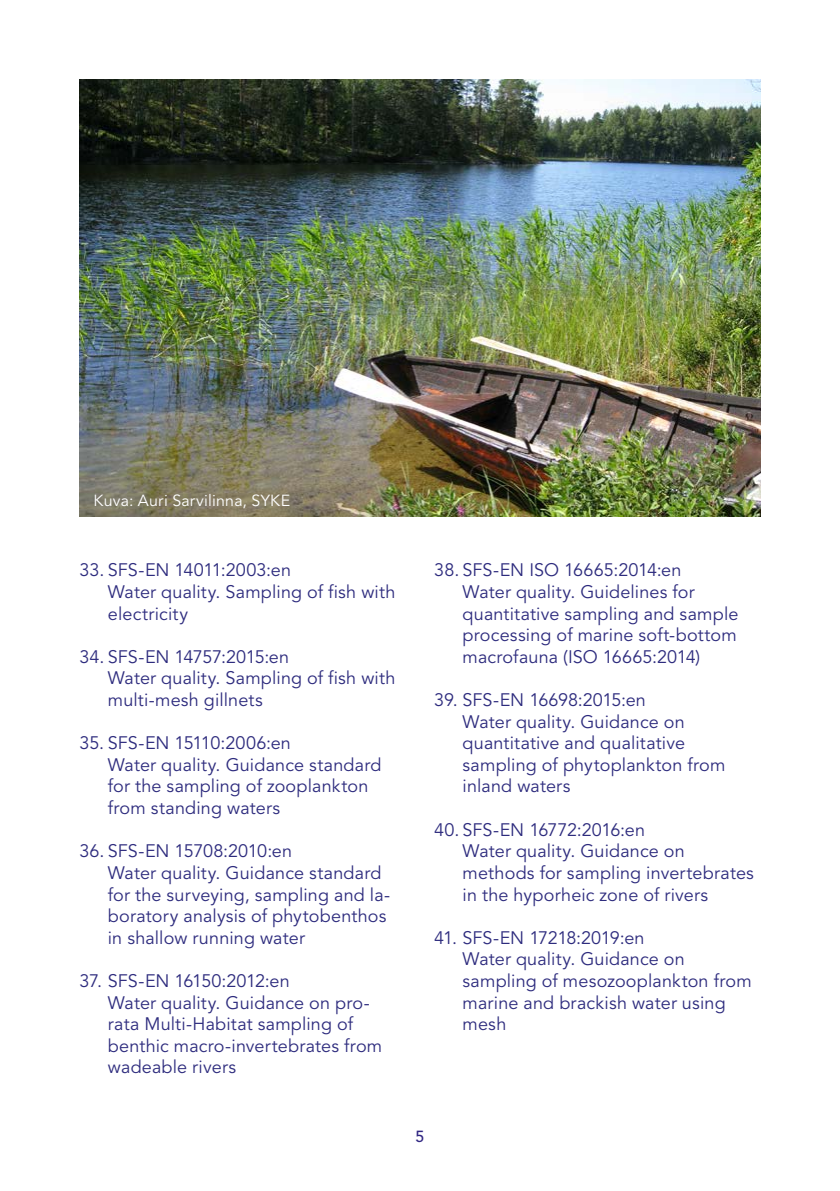
<style>
.page{position:relative;width:840px;height:1191px;background:#fff}
.page>*{position:absolute;margin:0;border:0;box-sizing:border-box;transform-origin:0 0}
.t1{font:18px/21.6px "Avenir LT Pro";letter-spacing:.01em;color:#2e2c7e}
.t2{font:16px "Avenir LT Pro";letter-spacing:.015em;color:#fff}
.t3{font:500 16px "Avenir LT Pro";color:#312783}
</style>
<div class="page">
<img style="left:79px;top:79px;width:681px;height:437px">
<p class="t2" style="left:94px;top:491px;width:198px">Kuva: Auri Sarvilinna, SYKE</p>
<p class="t1" style="left:108px;top:560px;width:289px;text-indent:-28px">33. SFS-EN 14011:2003:en<br>Water quality. Sampling of fish with electricity</p>
<p class="t1" style="left:108px;top:646px;width:289px;text-indent:-28px">34. SFS-EN 14757:2015:en<br>Water quality. Sampling of fish with multi-mesh gillnets</p>
<p class="t1" style="left:108px;top:732px;width:275px;text-indent:-28px">35. SFS-EN 15110:2006:en<br>Water quality. Guidance standard for the sampling of zooplankton from standing waters</p>
<p class="t1" style="left:108px;top:840px;width:283px;text-indent:-28px">36. SFS-EN 15708:2010:en<br>Water quality. Guidance standard for the surveying, sampling and la&shy;boratory analysis of phytobenthos in shallow running water</p>
<p class="t1" style="left:108px;top:970px;width:276px;text-indent:-28px">37. SFS-EN 16150:2012:en<br>Water quality. Guidance on pro&shy;rata Multi-Habitat sampling of benthic macro-invertebrates from wadeable rivers</p>
<p class="t1" style="left:462px;top:560px;width:277px;text-indent:-28px">38. SFS-EN ISO 16665:2014:en<br>Water quality. Guidelines for quantitative sampling and sample processing of marine soft-bottom macrofauna (ISO 16665:2014)</p>
<p class="t1" style="left:462px;top:689px;width:264px;text-indent:-28px">39. SFS-EN 16698:2015:en<br>Water quality. Guidance on quantitative and qualitative sampling of phytoplankton from inland waters</p>
<p class="t1" style="left:462px;top:819px;width:293px;text-indent:-28px">40. SFS-EN 16772:2016:en<br>Water quality. Guidance on methods for sampling invertebrates in the hyporheic zone of rivers</p>
<p class="t1" style="left:462px;top:927px;width:290px;text-indent:-28px">41. SFS-EN 17218:2019:en<br>Water quality. Guidance on sampling of mesozooplankton from marine and brackish water using mesh</p>
<p class="t3" style="left:415px;top:1127px;width:10px">5</p>
</div>
